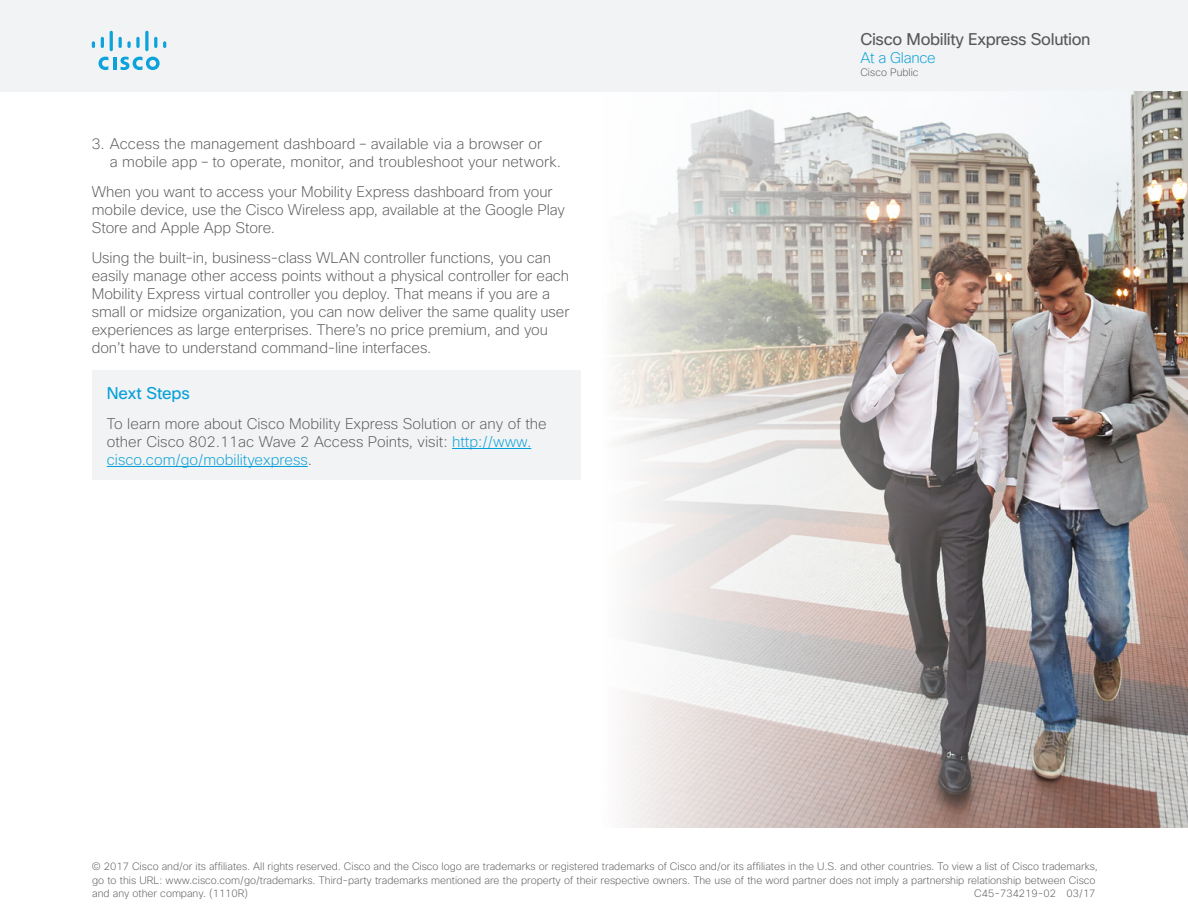
<style>
.page{position:relative;width:1188px;height:918px;background:#fff}
.page>*{position:absolute;margin:0;border:0;box-sizing:border-box;transform-origin:0 0}
.t1{font:16.5px "Cisco Sans";letter-spacing:-.02em;color:#58595b}
.t2{font:16.5px "Cisco Sans";letter-spacing:-.005em;color:#049fd9}
.Body{font:200 15px/18px "Cisco Sans";letter-spacing:-.005em;color:#58595b}
.t3{font:200 15px "Cisco Sans";letter-spacing:-.02em;color:#049fd9}
.Confidentiality{font:200 10.5px/13.5px "Cisco Sans";color:#58595b}
.s1{color:#049fd9}
</style>
<div class="page">
<div style="left:0;top:0;width:1188px;height:92px;background:#f1f3f4"></div>
<svg style="left:99px;top:57px;width:61px;height:13px"></svg>
<svg style="left:92px;top:41px;width:3px;height:7px"></svg>
<svg style="left:101px;top:37px;width:3px;height:11px"></svg>
<hr style="left:110px;top:31px;width:3px;height:20px;background:#0ca2db;border-radius:2px">
<svg style="left:119px;top:37px;width:12px;height:11px"></svg>
<svg style="left:136px;top:37px;width:4px;height:11px"></svg>
<svg style="left:145px;top:31px;width:4px;height:20px"></svg>
<svg style="left:154px;top:37px;width:3px;height:11px"></svg>
<svg style="left:163px;top:41px;width:3px;height:7px"></svg>
<div style="left:92px;top:371px;width:488px;height:109px;background:#f1f3f4"></div>
<hr style="left:452px;top:448px;width:79px;height:1px;background:#049fd9">
<hr style="left:107px;top:466px;width:201px;height:1px;background:#049fd9">
<img style="left:616px;top:92px;width:572px;height:735px">
<p class="Body" style="left:110px;top:134px;width:453px;text-indent:-18px">3. Access the management dashboard – available via a browser or<br>a mobile app – to operate, monitor, and troubleshoot your network.</p>
<p class="Body" style="left:92px;top:182px;width:475px">When you want to access your Mobility Express dashboard from your mobile device, use the Cisco Wireless app, available at the Google Play<br>Store and Apple App Store.</p>
<p class="Body" style="left:92px;top:248px;width:479px">Using the built-in, business-class WLAN controller functions, you can easily manage other access points without a physical controller for each Mobility Express virtual controller you deploy. That means if you are a small or midsize organization, you can now deliver the same quality user experiences as large enterprises. There’s no price premium, and you don’t have to understand command-line interfaces.</p>
<p class="t2" style="left:107px;top:383px;width:85px">Next Steps</p>
<p class="Body" style="left:107px;top:415px;width:441px">To learn more about Cisco Mobility Express Solution or any of the other Cisco 802.11ac Wave 2 Access Points, visit: <span class="s1">http://www. cisco.com/go/mobilityexpress</span>.</p>
<p class="t1" style="left:860px;top:28px;width:232px">Cisco Mobility Express Solution</p>
<p class="t3" style="left:860px;top:48px;width:77px">At a Glance</p>
<p class="Confidentiality" style="left:860px;top:66px;width:60px">Cisco Public</p>
<p class="Confidentiality" style="left:92px;top:860px;width:1007px">© 2017 Cisco and/or its affiliates. All rights reserved. Cisco and the Cisco logo are trademarks or registered trademarks of Cisco and/or its affiliates in the U.S. and other countries. To view a list of Cisco trademarks, go to this URL: www.cisco.com/go/trademarks. Third-party trademarks mentioned are the property of their respective owners. The use of the word partner does not imply a partnership relationship between Cisco and any other company. (1110R)</p>
<p class="Confidentiality" style="left:974px;top:887px;width:123px">C45-734219-02 03/17</p>
</div>
